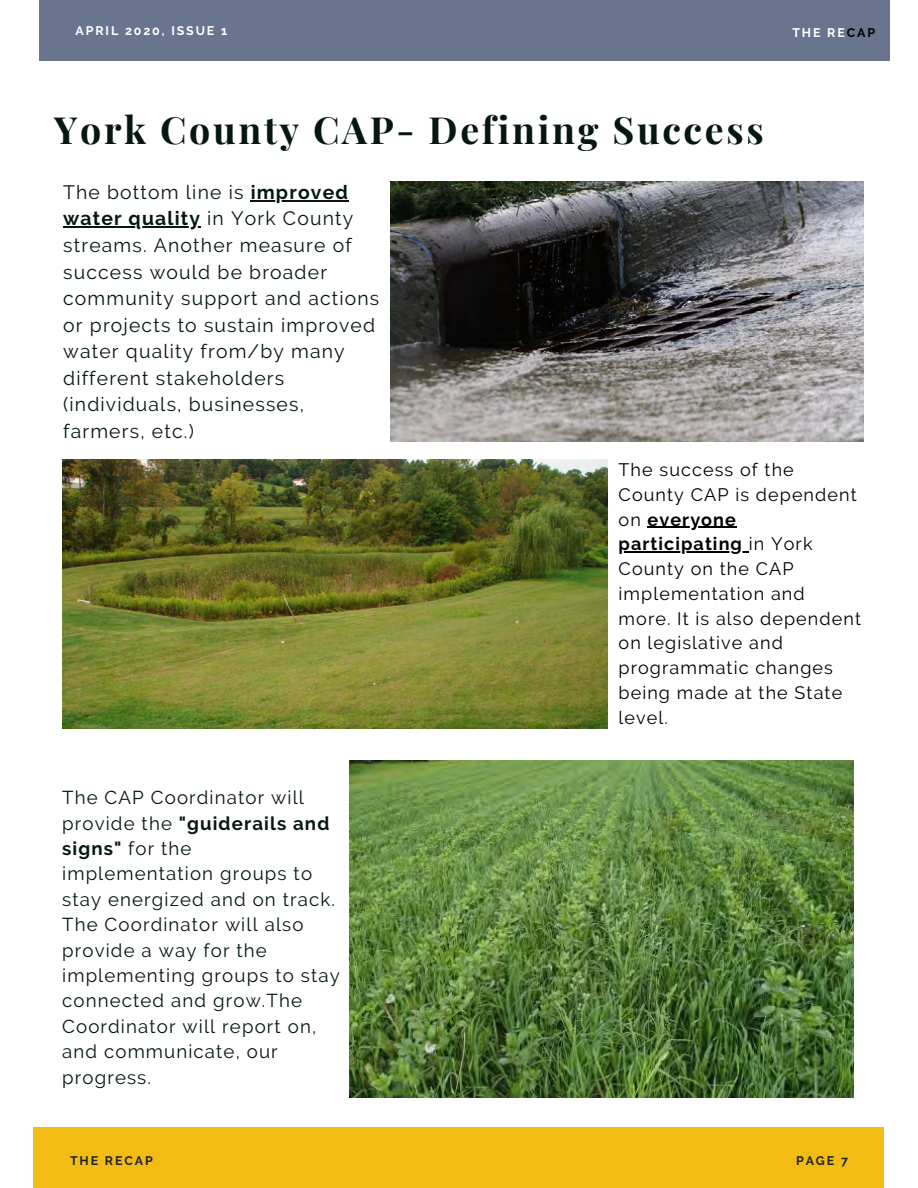
<style>
.page{position:relative;width:918px;height:1188px;background:#fff}
.page>*{position:absolute;margin:0;border:0;box-sizing:border-box;transform-origin:0 0}
.t1{font:700 37.5px "Playfair Display";letter-spacing:.07em;color:#051613}
.t2{font:19.35px/26.5px "Raleway";letter-spacing:.06em;color:#051613}
.t3{font:18.6px/25.3px "Raleway";letter-spacing:.06em;color:#051613}
.t4{font:18px/24.8px "Raleway";letter-spacing:.06em;color:#000}
.t5{font:700 12.45px "Raleway";letter-spacing:.15em;color:#fff}
.t6{font:700 12.45px "Raleway";letter-spacing:.15em;color:#22262e}
.s1{color:#000}
.s2{font-weight:700}
</style>
<div class="page">
<div style="left:39px;top:0;width:851px;height:60px;background:#69758f"></div>
<img style="left:391px;top:181px;width:472px;height:260px">
<img style="left:350px;top:760px;width:504px;height:338px">
<div style="left:33px;top:1128px;width:851px;height:60px;background:#f2bc15"></div>
<img style="left:62px;top:460px;width:546px;height:268px">
<hr style="left:251px;top:200px;width:98px;height:1px;background:#051613">
<hr style="left:63px;top:227px;width:138px;height:1px;background:#051613">
<hr style="left:648px;top:527px;width:89px;height:1px;background:#000">
<hr style="left:619px;top:551px;width:124px;height:2px;background:#000">
<svg style="left:743px;top:551px;width:6px;height:2px"></svg>
<p class="t5" style="left:76px;top:23px;width:153px">APRIL 2020, ISSUE 1</p>
<p class="t5" style="left:792px;top:25px;width:84px">THE RE<span class="s1">CAP</span></p>
<h1 class="t1" style="left:54px;top:103px;width:711px">York County CAP- Defining Success</h1>
<p class="t2" style="left:63px;top:179px;width:318px">The bottom line is <span class="s2">improved water quality</span> in York County streams. Another measure of success would be broader community support and actions or projects to sustain improved water quality from/by many different stakeholders (individuals, businesses, farmers, etc.)</p>
<p class="t3" style="left:62px;top:785px;width:279px">The CAP Coordinator will provide the <span class="s2">"guiderails and signs"</span> for the implementation groups to stay energized and on track.<br>The Coordinator will also provide a way for the implementing groups to stay connected and grow.The<br>Coordinator will report on, and communicate, our progress.</p>
<p class="t4" style="left:619px;top:457px;width:244px">The success of the<br>County CAP is dependent on <span class="s2">everyone participating</span> in York<br>County on the CAP implementation and<br>more. It is also dependent on legislative and programmatic changes being made at the State level.</p>
<p class="t6" style="left:70px;top:1153px;width:84px">THE RECAP</p>
<p class="t6" style="left:796px;top:1153px;width:53px">PAGE 7</p>
</div>
